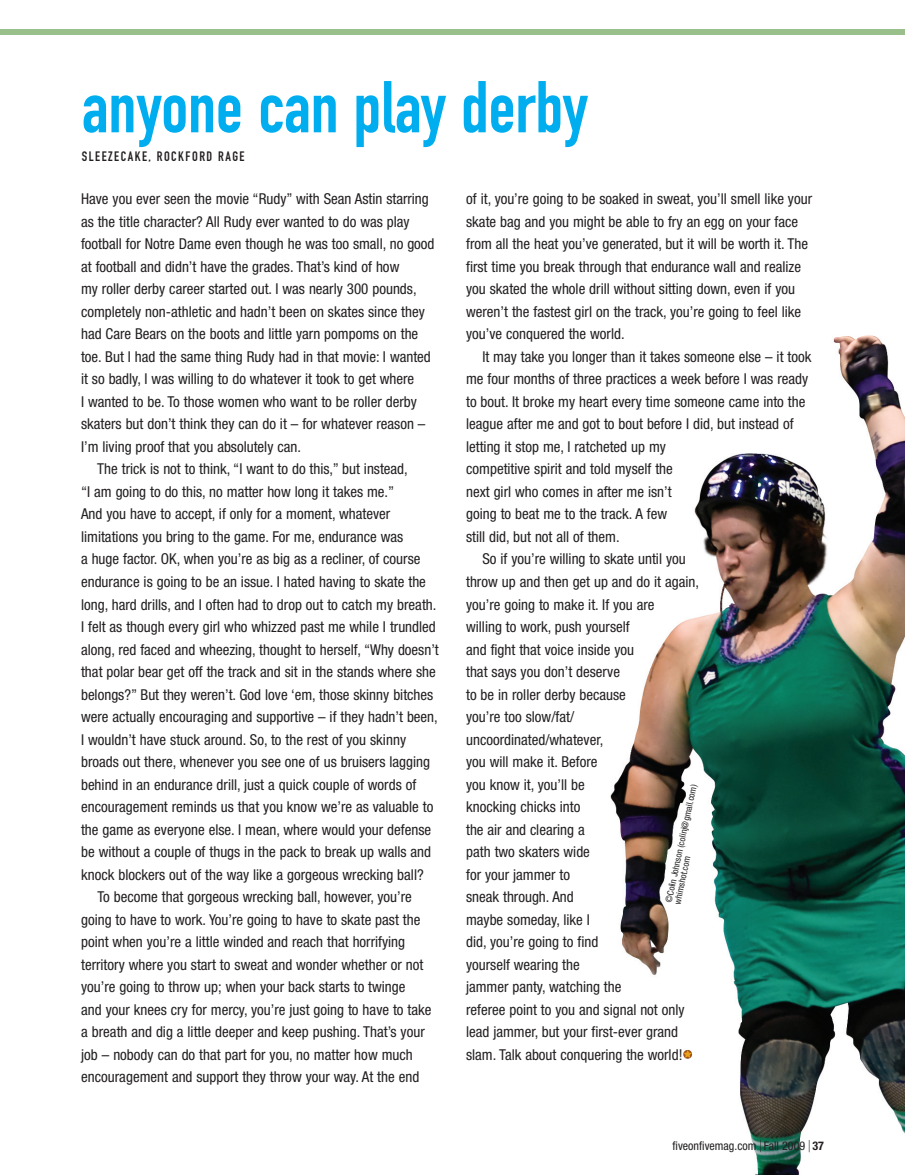
<style>
.page{position:relative;width:905px;height:1175px;background:#fff}
.page>*{position:absolute;margin:0;border:0;box-sizing:border-box;transform-origin:0 0}
.t1{font:72px "DIN Engschrift";color:#00aeef}
.t2{font:condensed 15px/22.5px "Helvetica Neue";color:#231f20}
.t3{font:13.5px "DIN Engschrift";letter-spacing:.11em;color:#231f20}
.t4{font:condensed 12px "Helvetica Neue";color:#231f20}
.t5{font:condensed 9px/8.9px "Helvetica Neue";color:#231f20}
.s1{font-size:16.5px}
.s2{font-weight:700}
</style>
<div class="page">
<img style="left:610px;top:335px;width:294px;height:839px">
<div style="left:0;top:29px;width:904px;height:6px;background:#99c08b"></div>
<svg style="left:683px;top:1049px;width:9px;height:9px"></svg>
<h1 class="t1" style="left:82px;top:81px;width:507px">anyone can play derby</h1>
<p class="t3" style="left:82px;top:151px;width:164px">SLEEZECAKE, ROCKFORD RAGE</p>
<p class="t2" style="left:81px;top:189px;width:349px">Have you ever seen the movie “Rudy” with Sean Astin starring</p>
<p class="t2" style="left:81px;top:211px;width:330px">as the title character? All Rudy ever wanted to do was play</p>
<p class="t2" style="left:81px;top:234px;width:355px">football for Notre Dame even though he was too small, no good</p>
<p class="t2" style="left:81px;top:256px;width:320px">at football and didn’t have the grades. That’s kind of how</p>
<p class="t2" style="left:81px;top:279px;width:337px">my roller derby career started out. I was nearly 300 pounds,</p>
<p class="t2" style="left:81px;top:301px;width:345px">completely non-athletic and hadn’t been on skates since they</p>
<p class="t2" style="left:81px;top:324px;width:339px">had Care Bears on the boots and little yarn pompoms on the</p>
<p class="t2" style="left:81px;top:346px;width:351px">toe. But I had the same thing Rudy had in that movie: I wanted</p>
<p class="t2" style="left:81px;top:369px;width:335px">it so badly, I was willing to do whatever it took to get where</p>
<p class="t2" style="left:81px;top:391px;width:337px">I wanted to be. To those women who want to be roller derby</p>
<p class="t2" style="left:81px;top:414px;width:346px">skaters but don’t think they can do it – for whatever reason –</p>
<p class="t2" style="left:81px;top:436px;width:221px">I’m living proof that you absolutely can.</p>
<p class="t2" style="left:97px;top:459px;width:312px">The trick is not to think, “I want to do this,” but instead,</p>
<p class="t2" style="left:81px;top:481px;width:315px">“I am going to do this, no matter how long it takes me.”</p>
<p class="t2" style="left:81px;top:504px;width:311px">And you have to accept, if only for a moment, whatever</p>
<p class="t2" style="left:81px;top:526px;width:324px">limitations you bring to the game. For me, endurance was</p>
<p class="t2" style="left:81px;top:549px;width:341px">a huge factor. OK, when you’re as big as a recliner, of course</p>
<p class="t2" style="left:81px;top:571px;width:346px">endurance is going to be an issue. I hated having to skate the</p>
<p class="t2" style="left:81px;top:594px;width:357px">long, hard drills, and I often had to drop out to catch my breath.</p>
<p class="t2" style="left:81px;top:616px;width:356px">I felt as though every girl who whizzed past me while I trundled</p>
<p class="t2" style="left:81px;top:639px;width:359px">along, red faced and wheezing, thought to herself, “Why doesn’t</p>
<p class="t2" style="left:81px;top:661px;width:356px">that polar bear get off the track and sit in the stands where she</p>
<p class="t2" style="left:81px;top:684px;width:354px">belongs?” But they weren’t. God love ‘em, those skinny bitches</p>
<p class="t2" style="left:81px;top:706px;width:358px">were actually encouraging and supportive – if they hadn’t been,</p>
<p class="t2" style="left:81px;top:729px;width:326px">I wouldn’t have stuck around. So, to the rest of you skinny</p>
<p class="t2" style="left:81px;top:751px;width:350px">broads out there, whenever you see one of us bruisers lagging</p>
<p class="t2" style="left:81px;top:774px;width:337px">behind in an endurance drill, just a quick couple of words of</p>
<p class="t2" style="left:81px;top:796px;width:354px">encouragement reminds us that you know we’re as valuable to</p>
<p class="t2" style="left:81px;top:819px;width:351px">the game as everyone else. I mean, where would your defense</p>
<p class="t2" style="left:81px;top:841px;width:351px">be without a couple of thugs in the pack to break up walls and</p>
<p class="t2" style="left:81px;top:864px;width:344px">knock blockers out of the way like a gorgeous wrecking ball?</p>
<p class="t2" style="left:97px;top:886px;width:316px">To become that gorgeous wrecking ball, however, you’re</p>
<p class="t2" style="left:81px;top:909px;width:341px">going to have to work. You’re going to have to skate past the</p>
<p class="t2" style="left:81px;top:931px;width:325px">point when you’re a little winded and reach that horrifying</p>
<p class="t2" style="left:81px;top:954px;width:344px">territory where you start to sweat and wonder whether or not</p>
<p class="t2" style="left:81px;top:976px;width:326px">you’re going to throw up; when your back starts to twinge</p>
<p class="t2" style="left:81px;top:999px;width:352px">and your knees cry for mercy, you’re just going to have to take</p>
<p class="t2" style="left:81px;top:1021px;width:345px">a breath and dig a little deeper and keep pushing. That’s your</p>
<p class="t2" style="left:81px;top:1044px;width:333px">job – nobody can do that part for you, no matter how much</p>
<p class="t2" style="left:81px;top:1066px;width:339px">encouragement and support they throw your way. At the end</p>
<p class="t2" style="left:466px;top:189px;width:347px">of it, you’re going to be soaked in sweat, you’ll smell like your skate bag and you might be able to fry an egg on your face from all the heat you’ve generated, but it will be worth it. The first time you break through that endurance wall and realize you skated the whole drill without sitting down, even if you weren’t the fastest girl on the track, you’re going to feel like you’ve conquered the world.</p>
<p class="t2" style="left:482px;top:346px;width:330px">It may take you longer than it takes someone else – it took</p>
<p class="t2" style="left:466px;top:369px;width:344px">me four months of three practices a week before I was ready</p>
<p class="t2" style="left:466px;top:391px;width:341px">to bout. It broke my heart every time someone came into the</p>
<p class="t2" style="left:466px;top:414px;width:329px">league after me and got to bout before I did, but instead of</p>
<p class="t2" style="left:466px;top:436px;width:201px">letting it stop me, I ratcheted up my</p>
<p class="t2" style="left:466px;top:459px;width:208px">competitive spirit and told myself the</p>
<p class="t2" style="left:466px;top:481px;width:207px">next girl who comes in after me isn’t</p>
<p class="t2" style="left:466px;top:504px;width:202px">going to beat me to the track. A few</p>
<p class="t2" style="left:466px;top:526px;width:155px">still did, but not all of them.</p>
<p class="t2" style="left:482px;top:549px;width:205px">So if you’re willing to skate until you</p>
<p class="t2" style="left:466px;top:571px;width:234px">throw up and then get up and do it again,</p>
<p class="t2" style="left:466px;top:594px;width:190px">you’re going to make it. If you are</p>
<p class="t2" style="left:466px;top:616px;width:165px">willing to work, push yourself</p>
<p class="t2" style="left:466px;top:639px;width:169px">and fight that voice inside you</p>
<p class="t2" style="left:466px;top:661px;width:155px">that says you don’t deserve</p>
<p class="t2" style="left:466px;top:684px;width:161px">to be in roller derby because</p>
<p class="t2" style="left:466px;top:706px;width:110px">you’re too slow/fat/</p>
<p class="t2" style="left:466px;top:729px;width:139px">uncoordinated/whatever,</p>
<p class="t2" style="left:466px;top:751px;width:133px">you will make it. Before</p>
<p class="t2" style="left:466px;top:774px;width:120px">you know it, you’ll be</p>
<p class="t2" style="left:466px;top:796px;width:116px">knocking chicks into</p>
<p class="t2" style="left:466px;top:819px;width:120px">the air and clearing a</p>
<p class="t2" style="left:466px;top:841px;width:125px">path two skaters wide</p>
<p class="t2" style="left:466px;top:864px;width:105px">for your jammer to</p>
<p class="t2" style="left:466px;top:886px;width:109px">sneak through. And</p>
<p class="t2" style="left:466px;top:909px;width:125px">maybe someday, like I</p>
<p class="t2" style="left:466px;top:931px;width:134px">did, you’re going to find</p>
<p class="t2" style="left:466px;top:954px;width:115px">yourself wearing the</p>
<p class="t2" style="left:466px;top:976px;width:157px">jammer panty, watching the</p>
<p class="t2" style="left:466px;top:999px;width:220px">referee point to you and signal not only</p>
<p class="t2" style="left:466px;top:1021px;width:213px">lead jammer, but your first-ever grand</p>
<p class="t2" style="left:466px;top:1044px;width:218px">slam. Talk about conquering the world!</p>
<p class="t5" style="left:665px;top:901px;width:122px;rotate:-78deg">©Colin Johnson (colinj@gmail.com) whimshot.com</p>
<p class="t4" style="left:672px;top:1141px;width:153px">fiveonfivemag.com <span class="s1">|</span> Fall 2009 <span class="s1">|</span> <span class="s2">37</span></p>
</div>
